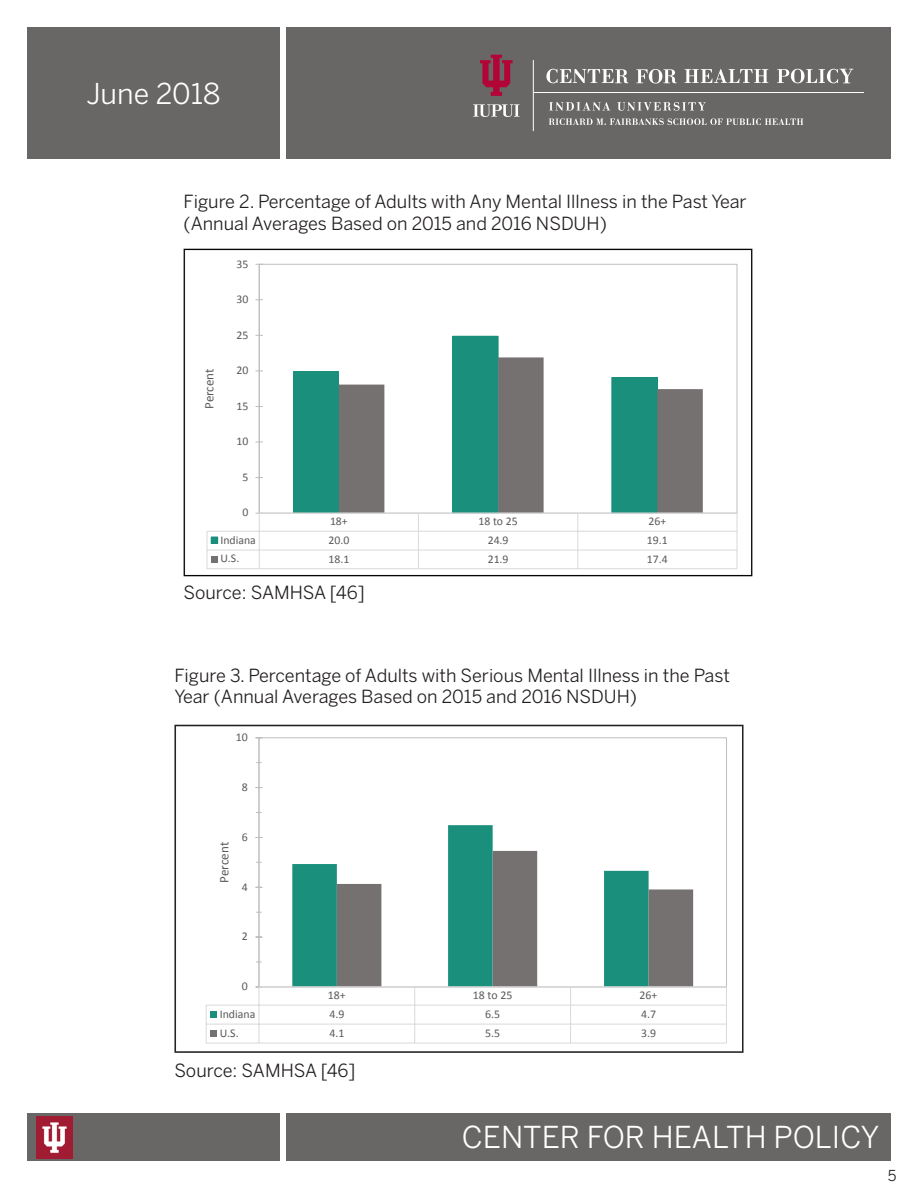
<style>
.page{position:relative;width:918px;height:1188px;background:#fff}
.page>*{position:absolute;margin:0;border:0;box-sizing:border-box;transform-origin:0 0}
.t1{font:30px "Benton Sans";color:#fff}
.t2{font:28.5px "Benton Sans";color:#fff}
.t3{font:18px/21.6px "Benton Sans";color:#231f20}
.t4{font:15px "Benton Sans";color:#231f20}
.t5{font:13.05px "Calibri";color:#595958}
.t6{font:11.85px "Calibri";color:#595958}
.t7{font:11.7px "Calibri";color:#595958}
</style>
<div class="page">
<div style="left:286px;top:27px;width:605px;height:132px;background:#686766"></div>
<hr style="left:533px;top:92px;width:331px;height:1px;background:#fff">
<hr style="left:533px;top:60px;width:1px;height:71px;background:#fff">
<svg style="left:480px;top:55px;width:33px;height:41px"></svg>
<svg style="left:473px;top:104px;width:47px;height:13px"></svg>
<svg style="left:685px;top:69px;width:83px;height:14px"></svg>
<svg style="left:777px;top:69px;width:76px;height:14px"></svg>
<svg style="left:636px;top:69px;width:41px;height:15px"></svg>
<svg style="left:546px;top:69px;width:82px;height:14px"></svg>
<svg style="left:549px;top:102px;width:61px;height:9px"></svg>
<svg style="left:617px;top:102px;width:89px;height:9px"></svg>
<svg style="left:549px;top:118px;width:254px;height:7px"></svg>
<div style="left:27px;top:27px;width:253px;height:132px;background:#686766"></div>
<div style="left:286px;top:1113px;width:605px;height:48px;background:#686766"></div>
<div style="left:27px;top:1113px;width:253px;height:48px;background:#686766"></div>
<img style="left:37px;top:1117px;width:35px;height:42px">
<div style="left:293px;top:371px;width:46px;height:142px;background:#1a8f7c"></div>
<div style="left:453px;top:336px;width:45px;height:177px;background:#1a8f7c"></div>
<div style="left:452px;top:336px;width:47px;height:178px;border:1px solid #1a8f7c"></div>
<svg style="left:339px;top:357px;width:364px;height:156px"></svg>
<hr style="left:259px;top:264px;width:1px;height:249px;background:#bebebe">
<svg style="left:206px;top:513px;width:532px;height:56px"></svg>
<div style="left:211px;top:556px;width:7px;height:6px;background:#757171"></div>
<svg style="left:292px;top:825px;width:245px;height:161px"></svg>
<svg style="left:337px;top:851px;width:356px;height:135px"></svg>
<hr style="left:258px;top:738px;width:1px;height:249px;background:#bebebe">
<svg style="left:205px;top:986px;width:522px;height:58px"></svg>
<div style="left:210px;top:1030px;width:7px;height:6px;background:#757171"></div>
<div style="left:174px;top:725px;width:570px;height:328px;border:2px solid #231f20"></div>
<h2 class="t2" style="left:86px;top:77px;width:135px">June 2018</h2>
<p class="t3" style="left:184px;top:191px;width:565px">Figure 2. Percentage of Adults with Any Mental Illness in the Past Year (Annual Averages Based on 2015 and 2016 NSDUH)</p>
<p class="t7" style="left:236px;top:256px;width:13px">35</p>
<p class="t7" style="left:236px;top:292px;width:13px">30</p>
<p class="t5" style="left:201px;top:409px;width:42px;rotate:-90deg">Percent</p>
<p class="t7" style="left:236px;top:327px;width:13px">25</p>
<p class="t7" style="left:236px;top:363px;width:13px">20</p>
<p class="t7" style="left:236px;top:398px;width:13px">15</p>
<p class="t7" style="left:236px;top:434px;width:13px">10</p>
<p class="t7" style="left:242px;top:470px;width:7px">5</p>
<p class="t7" style="left:242px;top:505px;width:7px">0</p>
<p class="t7" style="left:330px;top:514px;width:19px">18+</p>
<p class="t7" style="left:478px;top:514px;width:41px">18 to 25</p>
<p class="t7" style="left:648px;top:514px;width:19px">26+</p>
<p class="t7" style="left:220px;top:532px;width:37px">Indiana</p>
<p class="t7" style="left:328px;top:533px;width:22px">20.0</p>
<p class="t7" style="left:488px;top:533px;width:22px">24.9</p>
<p class="t7" style="left:647px;top:533px;width:22px">19.1</p>
<p class="t7" style="left:220px;top:551px;width:20px">U.S.</p>
<p class="t7" style="left:328px;top:551px;width:22px">18.1</p>
<p class="t7" style="left:488px;top:551px;width:22px">21.9</p>
<p class="t7" style="left:647px;top:551px;width:22px">17.4</p>
<p class="t3" style="left:184px;top:582px;width:183px">Source: SAMHSA [46]</p>
<p class="t3" style="left:174px;top:664px;width:557px">Figure 3. Percentage of Adults with Serious Mental Illness in the Past<br>Year (Annual Averages Based on 2015 and 2016 NSDUH)</p>
<p class="t6" style="left:236px;top:730px;width:14px">10</p>
<p class="t6" style="left:242px;top:780px;width:8px">8</p>
<p class="t5" style="left:216px;top:883px;width:43px;rotate:-90deg">Percent</p>
<p class="t6" style="left:242px;top:829px;width:8px">6</p>
<p class="t6" style="left:242px;top:879px;width:8px">4</p>
<p class="t6" style="left:242px;top:929px;width:8px">2</p>
<p class="t6" style="left:242px;top:979px;width:8px">0</p>
<p class="t6" style="left:328px;top:988px;width:19px">18+</p>
<p class="t6" style="left:473px;top:988px;width:41px">18 to 25</p>
<p class="t6" style="left:640px;top:988px;width:19px">26+</p>
<p class="t6" style="left:220px;top:1006px;width:37px">Indiana</p>
<p class="t6" style="left:329px;top:1007px;width:17px">4.9</p>
<p class="t6" style="left:485px;top:1007px;width:17px">6.5</p>
<p class="t6" style="left:641px;top:1007px;width:17px">4.7</p>
<p class="t6" style="left:220px;top:1025px;width:21px">U.S.</p>
<p class="t6" style="left:329px;top:1025px;width:17px">4.1</p>
<p class="t6" style="left:485px;top:1025px;width:17px">5.5</p>
<p class="t6" style="left:641px;top:1025px;width:17px">3.9</p>
<p class="t3" style="left:174px;top:1059px;width:183px">Source: SAMHSA [46]</p>
<h1 class="t1" style="left:462px;top:1119px;width:419px">CENTER FOR HEALTH POLICY</h1>
<p class="t4" style="left:888px;top:1167px;width:10px">5</p>
</div>
